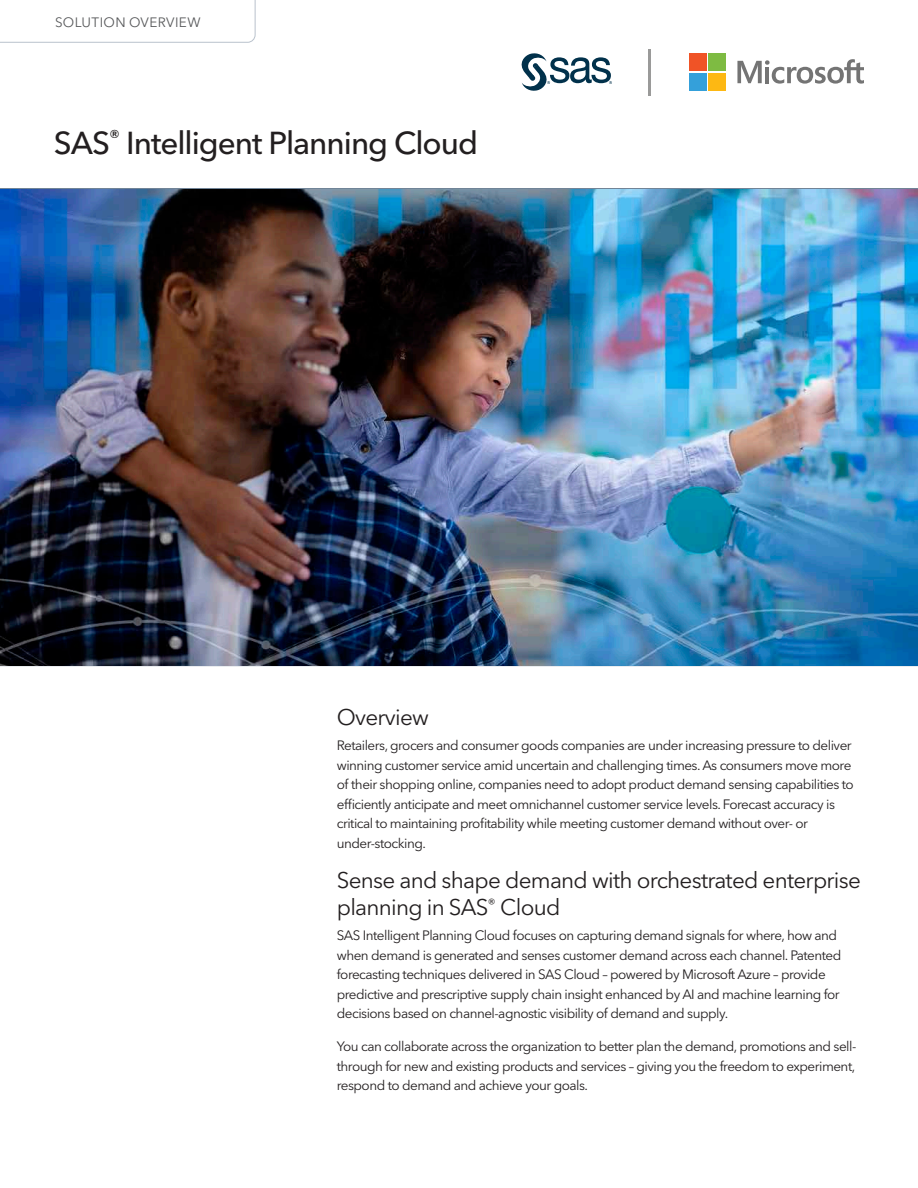
<style>
.page{position:relative;width:918px;height:1188px;background:#fff}
.page>*{position:absolute;margin:0;border:0;box-sizing:border-box;transform-origin:0 0}
.Headline_Title{font:500 31.5px "Avenir Next W1 G";letter-spacing:-.03em;color:#231f20}
.Subhead-1{font:22.5px/27px "Avenir Next W1 G";letter-spacing:-.035em;color:#231f20}
.Body{font:13.5px/19.5px "Avenir Next W1 G";letter-spacing:-.035em;color:#231f20}
.Collateral_Identifie{font:13.5px "Avenir Next W1 G";letter-spacing:.025em;color:#58595b}
</style>
<div class="page">
<svg style="left:522px;top:53px;width:90px;height:38px"></svg>
<hr style="left:649px;top:49px;width:2px;height:46px;background:#9a9a99">
<svg style="left:737px;top:59px;width:127px;height:25px"></svg>
<div style="left:689px;top:53px;width:18px;height:18px;background:#f05326"></div>
<div style="left:708px;top:53px;width:18px;height:18px;background:#7ebb42"></div>
<div style="left:689px;top:73px;width:18px;height:18px;background:#34a0da"></div>
<div style="left:708px;top:73px;width:18px;height:18px;background:#fdb813"></div>
<svg style="left:0;top:0;width:255px;height:43px"></svg>
<hr style="left:0;top:188px;width:918px;height:1px;background:#718497">
<hr style="left:0;top:665px;width:918px;height:1px;background:#718497">
<img style="left:0;top:189px;width:918px;height:476px">
<h1 class="Collateral_Identifie" style="left:55px;top:14px;width:147px">SOLUTION OVERVIEW</h1>
<h1 class="Headline_Title" style="left:54px;top:124px;width:426px">SAS<sup>®</sup> Intelligent Planning Cloud</h1>
<h2 class="Subhead-1" style="left:337px;top:704px;width:94px">Overview</h2>
<p class="Body" style="left:337px;top:736px;width:519px">Retailers, grocers and consumer goods companies are under increasing pressure to deliver winning customer service amid uncertain and challenging times. As consumers move more of their shopping online, companies need to adopt product demand sensing capabilities to efficiently anticipate and meet omnichannel customer service levels. Forecast accuracy is critical to maintaining profitability while meeting customer demand without over- or under-stocking.</p>
<h2 class="Subhead-1" style="left:337px;top:867px;width:526px">Sense and shape demand with orchestrated enterprise planning in SAS<sup>®</sup> Cloud</h2>
<p class="Body" style="left:337px;top:926px;width:506px">SAS Intelligent Planning Cloud focuses on capturing demand signals for where, how and when demand is generated and senses customer demand across each channel. Patented forecasting techniques delivered in SAS Cloud – powered by Microsoft Azure – provide predictive and prescriptive supply chain insight enhanced by AI and machine learning for decisions based on channel-agnostic visibility of demand and supply.</p>
<p class="Body" style="left:337px;top:1037px;width:521px;text-align:justify">You can collaborate across the organization to better plan the demand, promotions and sell&shy;through for new and existing products and services – giving you the freedom to experiment, respond to demand and achieve your goals.</p>
</div>
